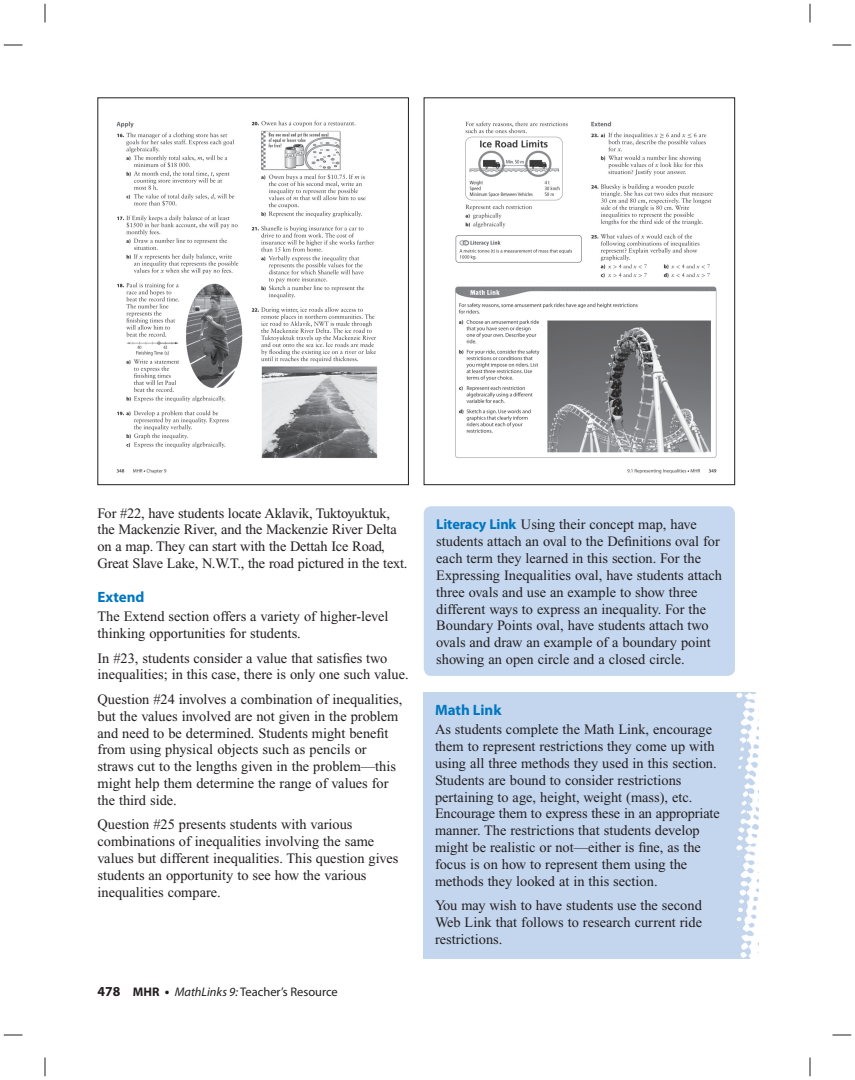
<style>
.page{position:relative;width:855px;height:1080px;background:#fff}
.page>*{position:absolute;margin:0;border:0;box-sizing:border-box;transform-origin:0 0}
.t1{font:700 15px "Myriad Pro";color:#0077c0}
.t2{font:14.38px/16.9px "Times New Roman";color:#231f20}
.t3{font:12.5px "Myriad Pro";color:#231f20}
.s1{font-weight:700;font-size:13.75px}
.s2{font-weight:700}
.s3{font-style:italic}
.s4{font-family:"Myriad Pro";font-weight:700;color:#0077c0}
</style>
<div class="page">
<img style="left:116px;top:120px;width:262px;height:354px">
<div style="left:98px;top:98px;width:311px;height:387px;border:1px solid #231f20"></div>
<img style="left:455px;top:121px;width:262px;height:353px">
<div style="left:424px;top:98px;width:311px;height:387px;border:1px solid #231f20"></div>
<div style="left:424px;top:692px;width:335px;height:266px;background:#c4d6ee"></div>
<div style="left:424px;top:506px;width:311px;height:170px;background:#c6d8ef;border-radius:8px"></div>
<svg style="left:4px;top:44px;width:18px;height:2px"></svg>
<svg style="left:832px;top:44px;width:19px;height:2px"></svg>
<svg style="left:4px;top:1034px;width:18px;height:2px"></svg>
<svg style="left:832px;top:1034px;width:19px;height:2px"></svg>
<svg style="left:44px;top:4px;width:2px;height:18px"></svg>
<svg style="left:44px;top:1058px;width:2px;height:18px"></svg>
<svg style="left:809px;top:4px;width:2px;height:18px"></svg>
<svg style="left:809px;top:1058px;width:2px;height:18px"></svg>
<p class="t2" style="left:98px;top:506px;width:312px">For #22, have students locate Aklavik, Tuktoyuktuk, the Mackenzie River, and the Mackenzie River Delta on a map. They can start with the Dettah Ice Road, Great Slave Lake, N.W.T., the road pictured in the text.</p>
<p class="t1" style="left:98px;top:591px;width:49px">Extend</p>
<p class="t2" style="left:98px;top:609px;width:293px">The Extend section offers a variety of higher-level thinking opportunities for students.</p>
<p class="t2" style="left:98px;top:651px;width:313px">In #23, students consider a value that satisfies two inequalities; in this case, there is only one such value.</p>
<p class="t2" style="left:98px;top:692px;width:306px">Question #24 involves a combination of inequalities, but the values involved are not given in the problem and need to be determined. Students might benefit from using physical objects such as pencils or straws cut to the lengths given in the problem—this might help them determine the range of values for the third side.</p>
<p class="t2" style="left:98px;top:818px;width:302px">Question #25 presents students with various combinations of inequalities involving the same values but different inequalities. This question gives students an opportunity to see how the various inequalities compare.</p>
<p class="t3" style="left:98px;top:987px;width:242px"><span class="s1">478</span> <span class="s2">MHR</span> <span class="s1">•</span> <span class="s3">MathLinks 9:</span> Teacher’s Resource</p>
<p class="t2" style="left:436px;top:517px;width:287px"><span class="s4">Literacy Link</span> Using their concept map, have students attach an oval to the Definitions oval for each term they learned in this section. For the Expressing Inequalities oval, have students attach three ovals and use an example to show three different ways to express an inequality. For the Boundary Points oval, have students attach two ovals and draw an example of a boundary point showing an open circle and a closed circle.</p>
<p class="t1" style="left:435px;top:704px;width:68px">Math Link</p>
<p class="t2" style="left:435px;top:722px;width:286px">As students complete the Math Link, encourage them to represent restrictions they come up with using all three methods they used in this section.<br>Students are bound to consider restrictions pertaining to age, height, weight (mass), etc.<br>Encourage them to express these in an appropriate manner. The restrictions that students develop might be realistic or not—either is fine, as the focus is on how to represent them using the methods they looked at in this section.</p>
<p class="t2" style="left:435px;top:898px;width:269px;text-align:justify">You may wish to have students use the second Web Link that follows to research current ride restrictions.</p>
</div>
